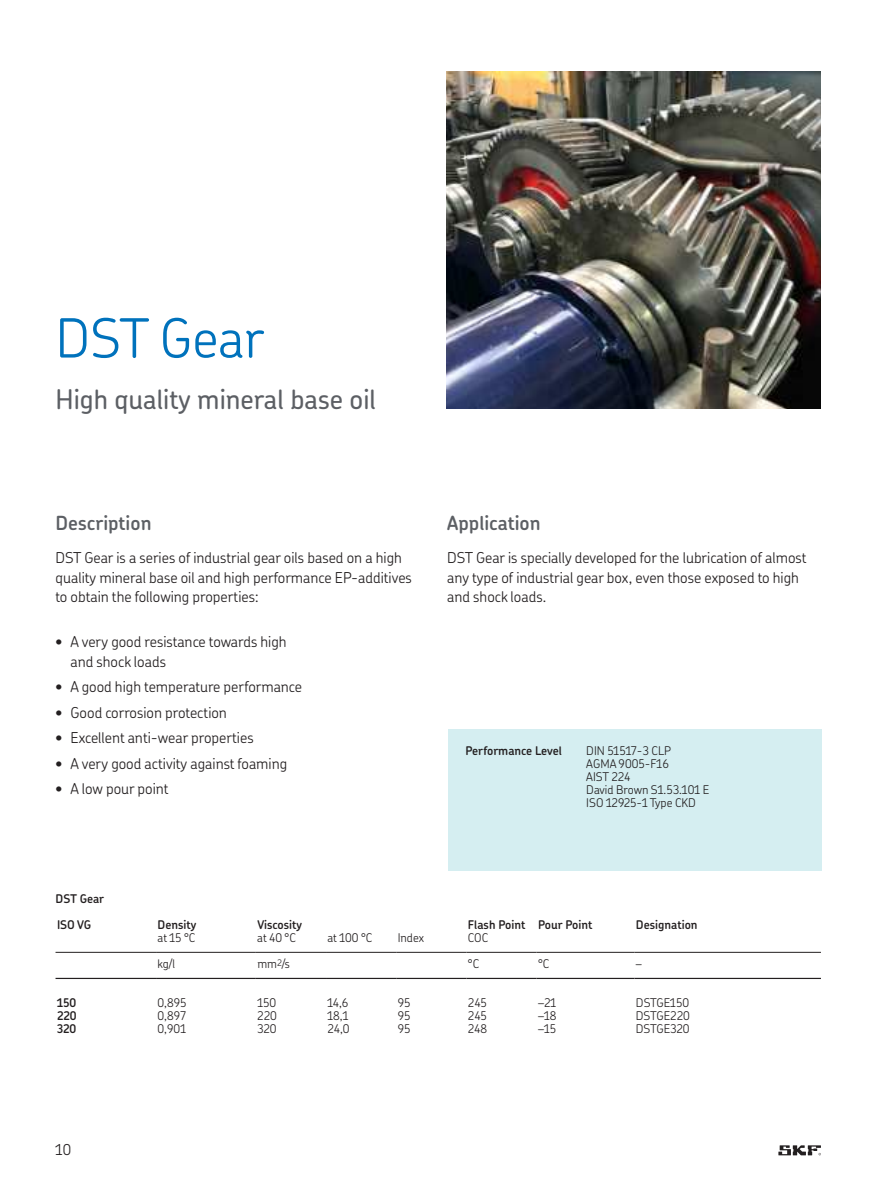
<style>
.page{position:relative;width:893px;height:1191px;background:#fff}
.page>*{position:absolute;margin:0;border:0;box-sizing:border-box;transform-origin:0 0}
.t1{font:300 54px "SKF Chevin OT";letter-spacing:-.005em;color:#0072bc}
.t2{font:500 27px "SKF Chevin OT";color:#5c5f64}
.t3{font:600 19.5px "SKF Chevin OT";color:#5c5f64}
.t4{font:300 15px/19.5px "SKF Chevin OT";color:#231f20}
.t5{font:300 12px/13px "SKF Chevin OT";color:#231f20}
.t6{font:600 12px/26.1px "SKF Chevin OT";color:#231f20}
</style>
<div class="page">
<div style="left:447px;top:729px;width:374px;height:142px;background:#d5eef1"></div>
<hr style="left:56px;top:952px;width:100px;height:1px;background:#231f20">
<hr style="left:56px;top:978px;width:100px;height:1px;background:#231f20">
<hr style="left:156px;top:952px;width:100px;height:1px;background:#231f20">
<hr style="left:156px;top:978px;width:100px;height:1px;background:#231f20">
<hr style="left:256px;top:952px;width:70px;height:1px;background:#231f20">
<hr style="left:256px;top:978px;width:70px;height:1px;background:#231f20">
<hr style="left:326px;top:952px;width:70px;height:1px;background:#231f20">
<hr style="left:326px;top:978px;width:70px;height:1px;background:#231f20">
<hr style="left:396px;top:952px;width:70px;height:1px;background:#231f20">
<hr style="left:396px;top:978px;width:70px;height:1px;background:#231f20">
<hr style="left:466px;top:952px;width:70px;height:1px;background:#231f20">
<hr style="left:466px;top:978px;width:70px;height:1px;background:#231f20">
<hr style="left:536px;top:952px;width:98px;height:1px;background:#231f20">
<hr style="left:536px;top:978px;width:98px;height:1px;background:#231f20">
<hr style="left:634px;top:952px;width:187px;height:1px;background:#231f20">
<hr style="left:634px;top:978px;width:187px;height:1px;background:#231f20">
<img style="left:446px;top:71px;width:375px;height:338px">
<svg style="left:778px;top:1145px;width:43px;height:10px"></svg>
<h1 class="t1" style="left:56px;top:313px;width:210px">DST Gear</h1>
<h2 class="t2" style="left:56px;top:389px;width:322px">High quality mineral base oil</h2>
<h3 class="t3" style="left:56px;top:514px;width:97px">Description</h3>
<p class="t4" style="left:56px;top:549px;width:358px">DST Gear is a series of industrial gear oils based on a high quality mineral base oil and high performance EP-additives to obtain the following properties:</p>
<p class="t4" style="left:70px;top:633px;width:218px;text-indent:-15px">• A very good resistance towards high and shock loads</p>
<p class="t4" style="left:56px;top:678px;width:248px">• A good high temperature performance</p>
<p class="t4" style="left:56px;top:703px;width:173px">• Good corrosion protection</p>
<p class="t4" style="left:56px;top:729px;width:200px">• Excellent anti-wear properties</p>
<p class="t4" style="left:56px;top:754px;width:233px">• A very good activity against foaming</p>
<p class="t4" style="left:56px;top:780px;width:114px">• A low pour point</p>
<h3 class="t3" style="left:447px;top:514px;width:95px">Application</h3>
<p class="t4" style="left:447px;top:549px;width:361px">DST Gear is specially developed for the lubrication of almost any type of industrial gear box, even those exposed to high and shock loads</p>
<p class="t6" style="left:465px;top:738px;width:98px">Performance Level</p>
<p class="t5" style="left:586px;top:745px;width:125px">DIN 51517-3 CLP<br>AGMA 9005-F16<br>AIST 224<br>David Brown S1 53 101 E<br>ISO 12925-1 Type CKD</p>
<p class="t6" style="left:56px;top:886px;width:50px">DST Gear<br>ISO VG</p>
<p class="t6" style="left:158px;top:912px;width:40px">Density</p>
<p class="t6" style="left:257px;top:912px;width:46px">Viscosity</p>
<p class="t6" style="left:468px;top:912px;width:126px">Flash Point Pour Point</p>
<p class="t6" style="left:636px;top:912px;width:63px">Designation</p>
<p class="t5" style="left:157px;top:932px;width:39px">at 15 °C</p>
<p class="t5" style="left:257px;top:932px;width:40px">at 40 °C</p>
<p class="t5" style="left:327px;top:932px;width:46px">at 100 °C</p>
<p class="t5" style="left:398px;top:932px;width:28px">Index</p>
<p class="t5" style="left:468px;top:932px;width:22px">COC</p>
<p class="t5" style="left:158px;top:958px;width:19px">kg/l</p>
<p class="t5" style="left:257px;top:958px;width:34px">mm<sup>2</sup>/s</p>
<p class="t5" style="left:468px;top:958px;width:13px">°C</p>
<p class="t5" style="left:538px;top:958px;width:13px">°C</p>
<p class="t5" style="left:636px;top:958px;width:7px">–</p>
<p class="t6" style="left:57px;top:990px;width:21px">150</p>
<p class="t5" style="left:158px;top:997px;width:30px">0,895</p>
<p class="t5" style="left:257px;top:997px;width:20px">150</p>
<p class="t5" style="left:327px;top:997px;width:22px">14,6</p>
<p class="t5" style="left:398px;top:997px;width:14px">95</p>
<p class="t5" style="left:468px;top:997px;width:21px">245</p>
<p class="t5" style="left:538px;top:997px;width:20px">–21</p>
<p class="t5" style="left:636px;top:997px;width:55px">DSTGE150</p>
<p class="t6" style="left:57px;top:1003px;width:21px">220</p>
<p class="t5" style="left:157px;top:1010px;width:30px">0,897</p>
<p class="t5" style="left:257px;top:1010px;width:21px">220</p>
<p class="t5" style="left:327px;top:1010px;width:22px">18,1</p>
<p class="t5" style="left:397px;top:1010px;width:14px">95</p>
<p class="t5" style="left:468px;top:1010px;width:21px">245</p>
<p class="t5" style="left:538px;top:1010px;width:20px">–18</p>
<p class="t5" style="left:636px;top:1010px;width:55px">DSTGE220</p>
<p class="t6" style="left:57px;top:1017px;width:21px">320</p>
<p class="t5" style="left:157px;top:1023px;width:30px">0,901</p>
<p class="t5" style="left:257px;top:1023px;width:21px">320</p>
<p class="t5" style="left:327px;top:1023px;width:24px">24,0</p>
<p class="t5" style="left:397px;top:1023px;width:14px">95</p>
<p class="t5" style="left:468px;top:1023px;width:21px">248</p>
<p class="t5" style="left:538px;top:1023px;width:20px">–15</p>
<p class="t5" style="left:636px;top:1023px;width:55px">DSTGE320</p>
<p class="t4" style="left:56px;top:1141px;width:17px">10</p>
</div>
